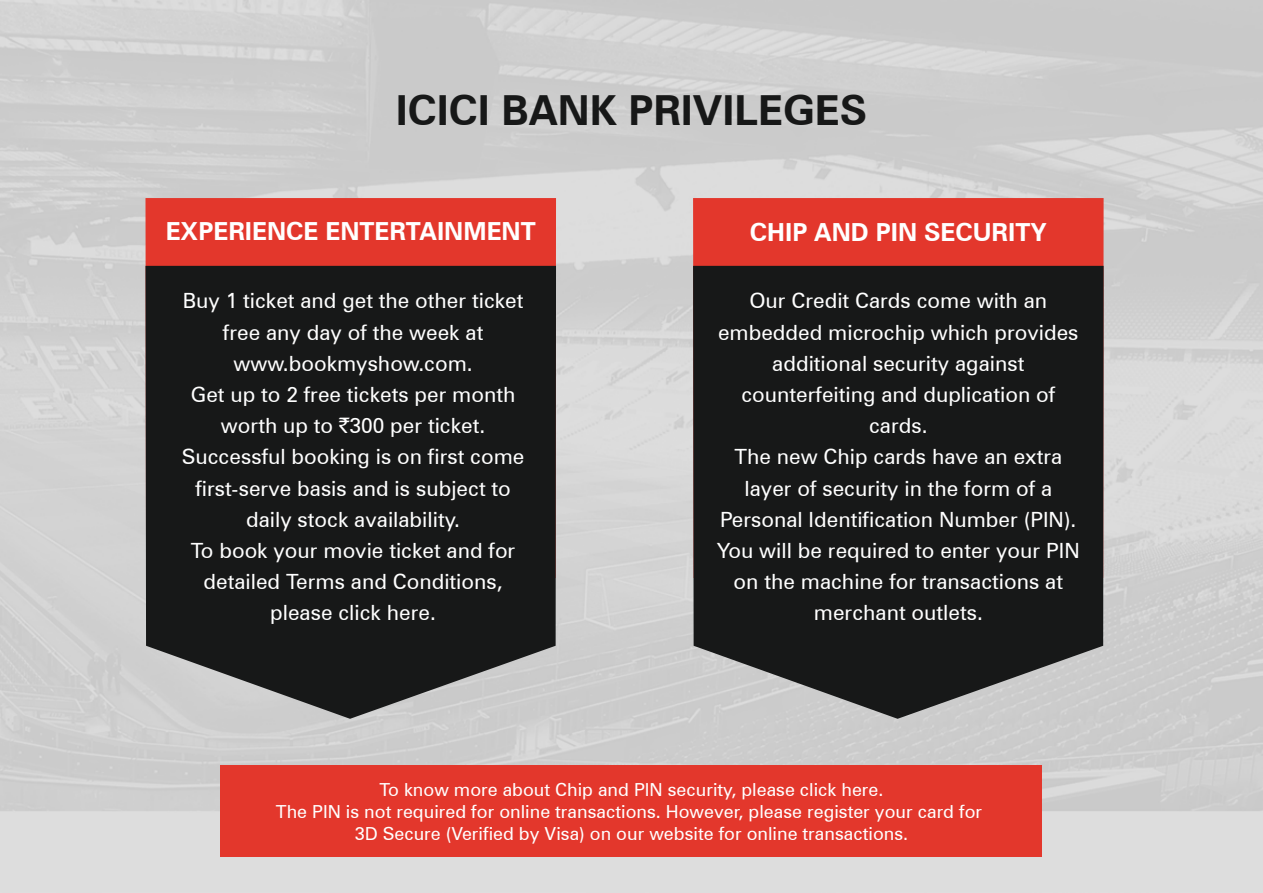
<style>
.page{position:relative;width:1263px;height:893px;background:#fff}
.page>*{position:absolute;margin:0;border:0;box-sizing:border-box;transform-origin:0 0}
.t1{font:700 41.4px "Zurich BT";color:#171818}
.t2{font:700 24.9px "Zurich BT";color:#fff}
.t3{font:21px/31.2px "Zurich BT";color:#fff;text-align:center}
.t4{font:18px/22.2px "Zurich BT";color:#fff;text-align:center}
.s1{font-family:"Rupee Foradian"}
</style>
<div class="page">
<img style="left:0;top:0;width:1263px;height:893px">
<div style="left:145px;top:198px;width:411px;height:68px;background:#e3372c"></div>
<div style="left:693px;top:198px;width:410px;height:68px;background:#e3372c"></div>
<svg style="left:145px;top:266px;width:411px;height:453px;background:#262727"></svg>
<svg style="left:693px;top:266px;width:410px;height:453px;background:#252626"></svg>
<div style="left:221px;top:765px;width:821px;height:91px;background:#e3372c"></div>
<h1 class="t1" style="left:396px;top:85px;width:473px">ICICI BANK PRIVILEGES</h1>
<p class="t2" style="left:166px;top:216px;width:372px">EXPERIENCE ENTERTAINMENT</p>
<p class="t2" style="left:750px;top:217px;width:298px">CHIP AND PIN SECURITY</p>
<p class="t3" style="left:182px;top:285px;width:344px">Buy 1 ticket and get the other ticket free any day of the week at www.bookmyshow.com.<br>Get up to 2 free tickets per month worth up to <span class="s1">`</span>300 per ticket.<br>Successful booking is on first come first-serve basis and is subject to daily stock availability.<br>To book your movie ticket and for detailed Terms and Conditions, please click here.</p>
<p class="t3" style="left:717px;top:285px;width:364px">Our Credit Cards come with an embedded microchip which provides additional security against counterfeiting and duplication of cards.<br>The new Chip cards have an extra layer of security in the form of a<br>Personal Identification Number (PIN).<br>You will be required to enter your PIN on the machine for transactions at merchant outlets.</p>
<p class="t4" style="left:276px;top:778px;width:708px">To know more about Chip and PIN security, please click here.<br>The PIN is not required for online transactions. However, please register your card for<br>3D Secure (Verified by Visa) on our website for online transactions.</p>
</div>
